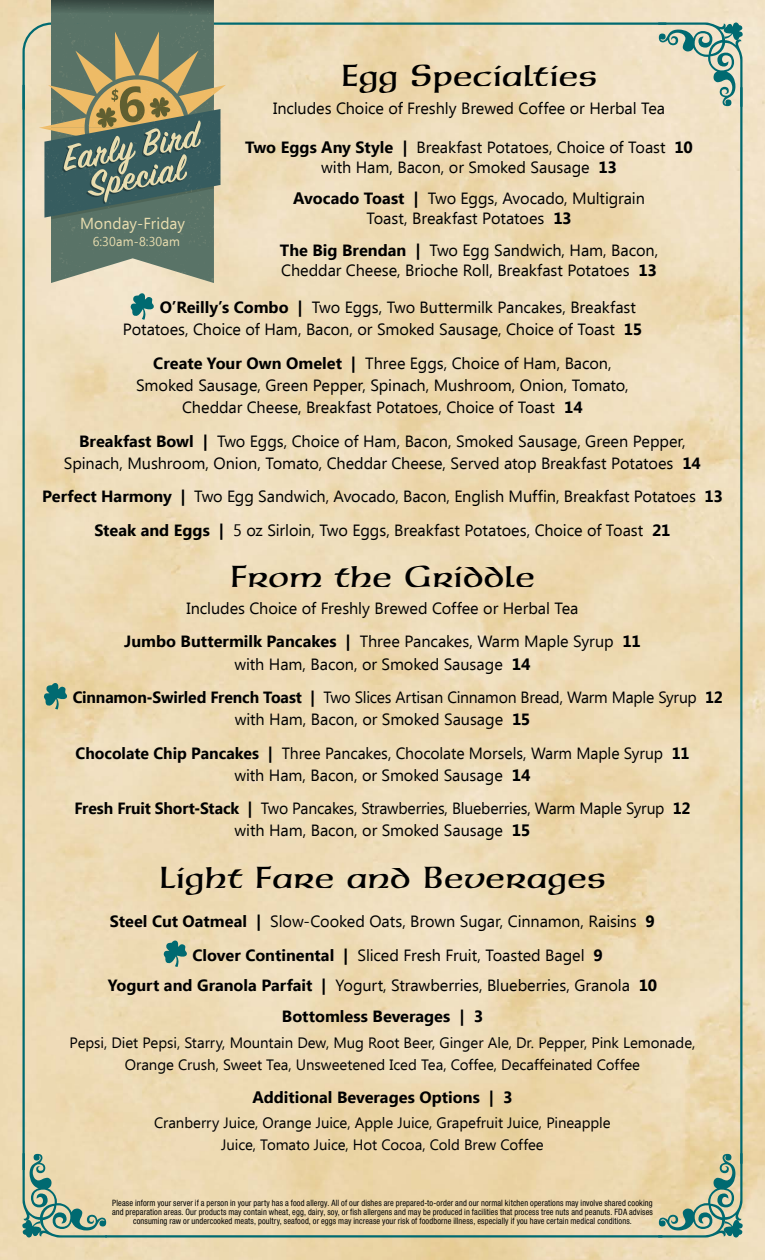
<style>
.page{position:relative;width:765px;height:1260px;background:#fff}
.page>*{position:absolute;margin:0;border:0;box-sizing:border-box;transform-origin:0 0}
.t1{font:30px "Neue Hammer Unziale LT Std";letter-spacing:-.01em;color:#000}
.t2{font:16.25px/22.2px "Ebrima";letter-spacing:-.005em;color:#000;text-align:center}
.t3{font:700 16.25px/31px "Ebrima";color:#000;text-align:center}
.t4{font:15.88px "Ebrima";letter-spacing:.005em;color:#e9ddaf}
.t5{font:15px/22.1px "Ebrima";letter-spacing:-.005em;color:#000;text-align:center}
.t6{font:12.88px "Ebrima";letter-spacing:.01em;color:#e9ddaf}
.t7{font:condensed 8.75px/8.8px "Helvetica Neue LT Std";letter-spacing:.015em;color:#000;text-align:center;scale:.95 1}
.s1{font-weight:700}
.s2{font-weight:700;font-size:16.5px}
.s3{font-weight:400}
</style>
<div class="page">
<hr style="left:106px;top:23px;width:560px;height:2px;background:#006a71">
<hr style="left:22px;top:85px;width:3px;height:1085px;background:#006a71">
<hr style="left:740px;top:87px;width:2px;height:1077px;background:#006a71">
<svg style="left:658px;top:22px;width:85px;height:85px;background:#b8c5b2"></svg>
<hr style="left:105px;top:1235px;width:557px;height:3px;background:#006a71">
<svg style="left:658px;top:1153px;width:85px;height:85px;background:#b2bb9a"></svg>
<svg style="left:22px;top:1153px;width:85px;height:85px;background:#b4bea1"></svg>
<svg style="left:131px;top:293px;width:23px;height:27px"></svg>
<svg style="left:44px;top:683px;width:23px;height:26px"></svg>
<svg style="left:164px;top:940px;width:23px;height:27px"></svg>
<svg style="left:51px;top:219px;width:163px;height:64px;background:#768879"></svg>
<svg style="left:21px;top:0;width:205px;height:219px;background:#818b74"></svg>
<p class="t4" style="left:80px;top:212px;width:106px">Monday-Friday</p>
<p class="t6" style="left:93px;top:232px;width:89px">6:30am-8:30am</p>
<h1 class="t1" style="left:341px;top:59px;width:258px">Egg Specialties</h1>
<p class="t2" style="left:273px;top:97px;width:394px">Includes Choice of Freshly Brewed Coffee or Herbal Tea</p>
<p class="t2" style="left:245px;top:137px;width:449px;line-height:20px"><span class="s1">Two Eggs Any Style |</span> Breakfast Potatoes, Choice of Toast <span class="s1">10 </span>with Ham, Bacon, or Smoked Sausage <span class="s1">13</span></p>
<p class="t2" style="left:293px;top:188px;width:353px;line-height:20px"><span class="s1">Avocado Toast |</span> Two Eggs, Avocado, Multigrain<br>Toast, Breakfast Potatoes <span class="s1">13</span></p>
<p class="t2" style="left:280px;top:239px;width:380px;line-height:20px;text-align:left"><span class="s1">The Big Brendan |</span> Two Egg Sandwich, Ham, Bacon,<br>Cheddar Cheese, Brioche Roll, Breakfast Potatoes <span class="s1">13</span></p>
<p class="t2" style="left:123px;top:296px;width:521px;text-align:left;text-indent:37px"><span class="s1">O’Reilly’s Combo |</span> Two Eggs, Two Buttermilk Pancakes, Breakfast<br>Potatoes, Choice of Ham, Bacon, or Smoked Sausage, Choice of Toast <span class="s1">15</span></p>
<p class="t2" style="left:136px;top:352px;width:494px"><span class="s1">Create Your Own Omelet |</span> Three Eggs, Choice of Ham, Bacon,<br>Smoked Sausage, Green Pepper, Spinach, Mushroom, Onion, Tomato,<br>Cheddar Cheese, Breakfast Potatoes, Choice of Toast <span class="s1">14</span></p>
<p class="t2" style="left:64px;top:430px;width:639px"><span class="s1">Breakfast Bowl |</span> Two Eggs, Choice of Ham, Bacon, Smoked Sausage, Green Pepper,<br>Spinach, Mushroom, Onion, Tomato, Cheddar Cheese, Served atop Breakfast Potatoes <span class="s1">14</span></p>
<p class="t2" style="left:42px;top:480px;width:682px;line-height:33.5px"><span class="s1">Perfect Harmony |</span> Two Egg Sandwich, Avocado, Bacon, English Muffin, Breakfast Potatoes <span class="s1">13<br>Steak and Eggs |</span> 5 oz Sirloin, Two Eggs, Breakfast Potatoes, Choice of Toast <span class="s1">21</span></p>
<h1 class="t1" style="left:230px;top:560px;width:307px">From the Griddle</h1>
<p class="t2" style="left:124px;top:591px;width:518px;line-height:33.5px">Includes Choice of Freshly Brewed Coffee or Herbal Tea<br><span class="s1">Jumbo Buttermilk Pancakes |</span> Three Pancakes, Warm Maple Syrup <span class="s1">11</span></p>
<p class="t2" style="left:73px;top:647px;width:652px;line-height:33.4px;text-align:left;text-indent:162px">with Ham, Bacon, or Smoked Sausage <span class="s2">14<br></span><span class="s1">Cinnamon-Swirled French Toast |</span> Two Slices Artisan Cinnamon Bread, Warm Maple Syrup <span class="s1">12</span></p>
<p class="t2" style="left:76px;top:702px;width:615px;line-height:33.5px">with Ham, Bacon, or Smoked Sausage <span class="s1">15<br>Chocolate Chip Pancakes |</span> Three Pancakes, Chocolate Morsels, Warm Maple Syrup <span class="s1">11</span></p>
<p class="t2" style="left:75px;top:758px;width:617px;line-height:33.4px">with Ham, Bacon, or Smoked Sausage <span class="s2">14<br></span><span class="s1">Fresh Fruit Short-Stack |</span> Two Pancakes, Strawberries, Blueberries, Warm Maple Syrup <span class="s1">12</span></p>
<p class="t2" style="left:235px;top:819px;width:297px">with Ham, Bacon, or Smoked Sausage <span class="s2">15</span></p>
<h1 class="t1" style="left:159px;top:861px;width:449px">Light Fare and Beverages</h1>
<p class="t2" style="left:193px;top:904px;width:464px;line-height:33.5px;text-align:left;text-indent:-83px"><span class="s1">Steel Cut Oatmeal |</span> Slow-Cooked Oats, Brown Sugar, Cinnamon, Raisins <span class="s1">9<br>Clover Continental |</span> Sliced Fresh Fruit, Toasted Bagel <span class="s1">9</span></p>
<p class="t3" style="left:108px;top:971px;width:551px">Yogurt and Granola Parfait | <span class="s3">Yogurt, Strawberries, Blueberries, Granola</span> 10<br>Bottomless Beverages | 3</p>
<p class="t5" style="left:70px;top:1031px;width:627px">Pepsi, Diet Pepsi, Starry, Mountain Dew, Mug Root Beer, Ginger Ale, Dr. Pepper, Pink Lemonade,<br>Orange Crush, Sweet Tea, Unsweetened Iced Tea, Coffee, Decaffeinated Coffee</p>
<p class="t3" style="left:253px;top:1082px;width:261px">Additional Beverages Options | 3</p>
<p class="t5" style="left:154px;top:1111px;width:458px">Cranberry Juice, Orange Juice, Apple Juice, Grapefruit Juice, Pineapple<br>Juice, Tomato Juice, Hot Cocoa, Cold Brew Coffee</p>
<p class="t7" style="left:112px;top:1199px;width:571px">Please inform your server if a person in your party has a food allergy. All of our dishes are prepared-to-order and our normal kitchen operations may involve shared cooking and preparation areas. Our products may contain wheat, egg, dairy, soy, or fish allergens and may be produced in facilities that process tree nuts and peanuts. FDA advises consuming raw or undercooked meats, poultry, seafood, or eggs may increase your risk of foodborne illness, especially if you have certain medical conditions.</p>
</div>
